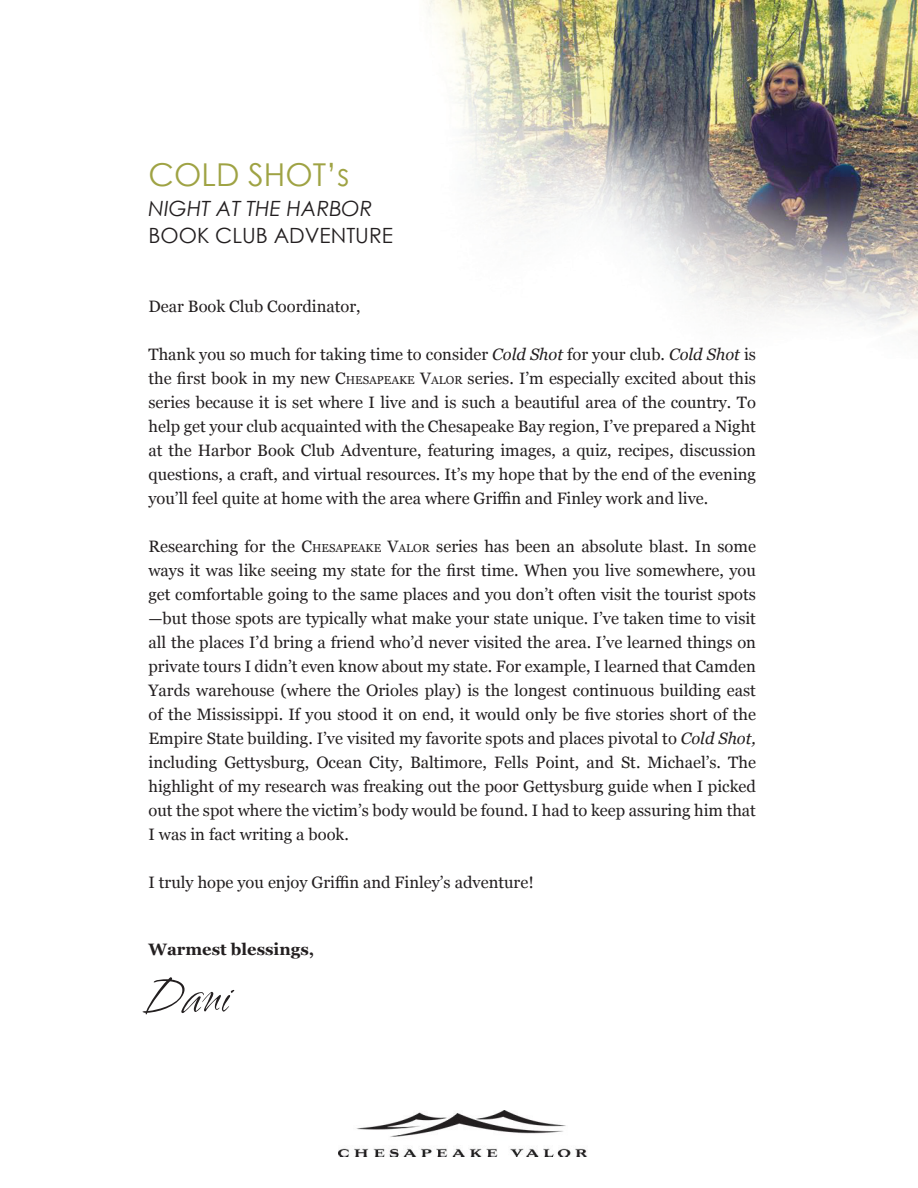
<style>
.page{position:relative;width:918px;height:1188px;background:#fff}
.page>*{position:absolute;margin:0;border:0;box-sizing:border-box;transform-origin:0 0}
.t1{font:61.5px "Ambiance BT";color:#231f20}
.t2{font:31.5px "Century Gothic";color:#9fa344}
.t3{font:21px "Century Gothic";color:#231f20}
.t4{font:italic 21px "Century Gothic";color:#231f20}
.t5{font:16.5px/24px "Georgia";color:#231f20;text-align:justify}
.t6{font:700 16.5px "Georgia";color:#231f20}
.s1{font-style:italic}
.s2{font-style:inherit}
.s3{font-size:11.55px}
</style>
<div class="page">
<img style="left:338px;top:0;width:580px;height:1157px">
<img style="left:339px;top:1110px;width:248px;height:47px">
<h2 class="t2" style="left:148px;top:155px;width:202px">COLD SHOT’s</h2>
<p class="t4" style="left:148px;top:195px;width:226px">NIGHT AT THE HARBOR</p>
<p class="t3" style="left:148px;top:222px;width:246px">BOOK CLUB ADVENTURE</p>
<p class="t5" style="left:148px;top:293px;width:214px">Dear Book Club Coordinator,</p>
<p class="t5" style="left:148px;top:341px;width:609px">Thank you so much for taking time to consider <span class="s1">Cold Shot</span> for your club. <span class="s1">Cold Shot</span> is the first book in my new <span class="s2">C</span><span class="s3">HESAPEAKE</span> <span class="s2">V</span><span class="s3">ALOR</span> series. I’m especially excited about this series because it is set where I live and is such a beautiful area of the country. To help get your club acquainted with the Chesapeake Bay region, I’ve prepared a Night at the Harbor Book Club Adventure, featuring images, a quiz, recipes, discussion questions, a craft, and virtual resources. It’s my hope that by the end of the evening you’ll feel quite at home with the area where Griffin and Finley work and live.</p>
<p class="t5" style="left:148px;top:533px;width:609px">Researching for the <span class="s2">C</span><span class="s3">HESAPEAKE</span> <span class="s2">V</span><span class="s3">ALOR</span> series has been an absolute blast. In some ways it was like seeing my state for the first time. When you live somewhere, you get comfortable going to the same places and you don’t often visit the tourist spots —but those spots are typically what make your state unique. I’ve taken time to visit all the places I’d bring a friend who’d never visited the area. I’ve learned things on private tours I didn’t even know about my state. For example, I learned that Camden Yards warehouse (where the Orioles play) is the longest continuous building east of the Mississippi. If you stood it on end, it would only be five stories short of the Empire State building. I’ve visited my favorite spots and places pivotal to <span class="s1">Cold Shot, </span>including Gettysburg, Ocean City, Baltimore, Fells Point, and St. Michael’s. The highlight of my research was freaking out the poor Gettysburg guide when I picked out the spot where the victim’s body would be found. I had to keep assuring him that I was in fact writing a book.</p>
<p class="t5" style="left:149px;top:869px;width:387px">I truly hope you enjoy Griffin and Finley’s adventure!</p>
<p class="t6" style="left:149px;top:937px;width:167px">Warmest blessings,</p>
<h1 class="t1" style="left:148px;top:961px;width:85px">Dani</h1>
</div>
